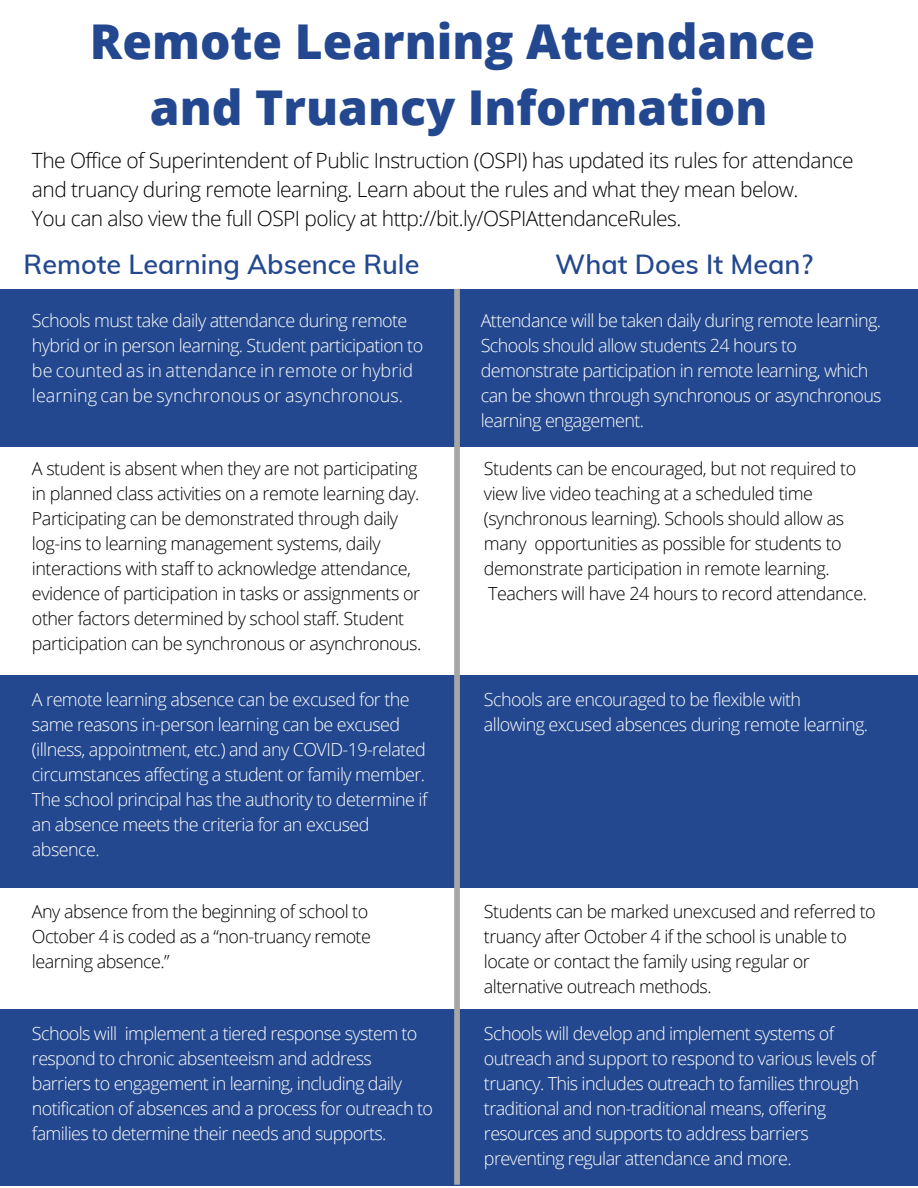
<style>
.page{position:relative;width:918px;height:1188px;background:#fff}
.page>*{position:absolute;margin:0;border:0;box-sizing:border-box;transform-origin:0 0}
.t1{font:800 48px/66.3px "Open Sans";color:#23488f;text-align:center}
.t2{font:600 27px "Muli";color:#23488f}
.t3{font:300 21px/29.2px "Open Sans";letter-spacing:-.025em;color:#000}
.t4{font:300 18px/24.9px "Open Sans";letter-spacing:-.035em;color:#fffffe}
.t5{font:300 18px/24.9px "Open Sans";letter-spacing:-.03em;color:#000}
.t6{font:300 18px/24.9px "Open Sans";letter-spacing:-.035em;color:#fff}
</style>
<div class="page">
<div style="left:0;top:289px;width:918px;height:158px;background:#23488f"></div>
<div style="left:0;top:675px;width:918px;height:212px;background:#23488f"></div>
<div style="left:0;top:1009px;width:918px;height:176px;background:#23488f"></div>
<svg style="left:454px;top:289px;width:6px;height:896px;background:#a3a4a6"></svg>
<h1 class="t1" style="left:90px;top:7px;width:727px">Remote Learning Attendance and Truancy Information</h1>
<p class="t3" style="left:32px;top:145px;width:823px">The Office of Superintendent of Public Instruction (OSPI) has updated its rules for attendance and truancy during remote learning. Learn about the rules and what they mean below.<br>You can also view the full OSPI policy at http://bit.ly/OSPIAttendanceRules.</p>
<h2 class="t2" style="left:24px;top:247px;width:397px">Remote Learning Absence Rule</h2>
<h2 class="t2" style="left:555px;top:247px;width:259px">What Does It Mean?</h2>
<p class="t4" style="left:32px;top:307px;width:393px">Schools must take daily attendance during remote hybrid or in person learning. Student participation to be counted as in attendance in remote or hybrid learning can be synchronous or asynchronous.</p>
<p class="t5" style="left:32px;top:456px;width:391px">A student is absent when they are not participating in planned class activities on a remote learning day.<br>Participating can be demonstrated through daily log-ins to learning management systems, daily interactions with staff to acknowledge attendance, evidence of participation in tasks or assignments or other factors determined by school staff. Student participation can be synchronous or asynchronous.</p>
<p class="t6" style="left:32px;top:687px;width:397px">A remote learning absence can be excused for the same reasons in-person learning can be excused (illness, appointment, etc.) and any COVID-19-related circumstances affecting a student or family member.<br>The school principal has the authority to determine if an absence meets the criteria for an excused absence.</p>
<p class="t5" style="left:32px;top:899px;width:341px">Any absence from the beginning of school to<br>October 4 is coded as a “non-truancy remote learning absence.”</p>
<p class="t4" style="left:32px;top:1021px;width:402px">Schools will implement a tiered response system to respond to chronic absenteeism and address barriers to engagement in learning, including daily notification of absences and a process for outreach to families to determine their needs and supports.</p>
<p class="t4" style="left:481px;top:308px;width:402px">Attendance will be taken daily during remote learning.<br>Schools should allow students 24 hours to demonstrate participation in remote learning, which can be shown through synchronous or asynchronous learning engagement.</p>
<p class="t5" style="left:484px;top:456px;width:384px">Students can be encouraged, but not required to view live video teaching at a scheduled time (synchronous learning). Schools should allow as many opportunities as possible for students to demonstrate participation in remote learning.<br>Teachers will have 24 hours to record attendance.</p>
<p class="t4" style="left:484px;top:687px;width:386px">Schools are encouraged to be flexible with<br>allowing excused absences during remote learning.</p>
<p class="t5" style="left:484px;top:899px;width:393px">Students can be marked unexcused and referred to truancy after October 4 if the school is unable to locate or contact the family using regular or alternative outreach methods.</p>
<p class="t4" style="left:484px;top:1021px;width:393px">Schools will develop and implement systems of outreach and support to respond to various levels of truancy. This includes outreach to families through traditional and non-traditional means, offering resources and supports to address barriers preventing regular attendance and more.</p>
</div>
